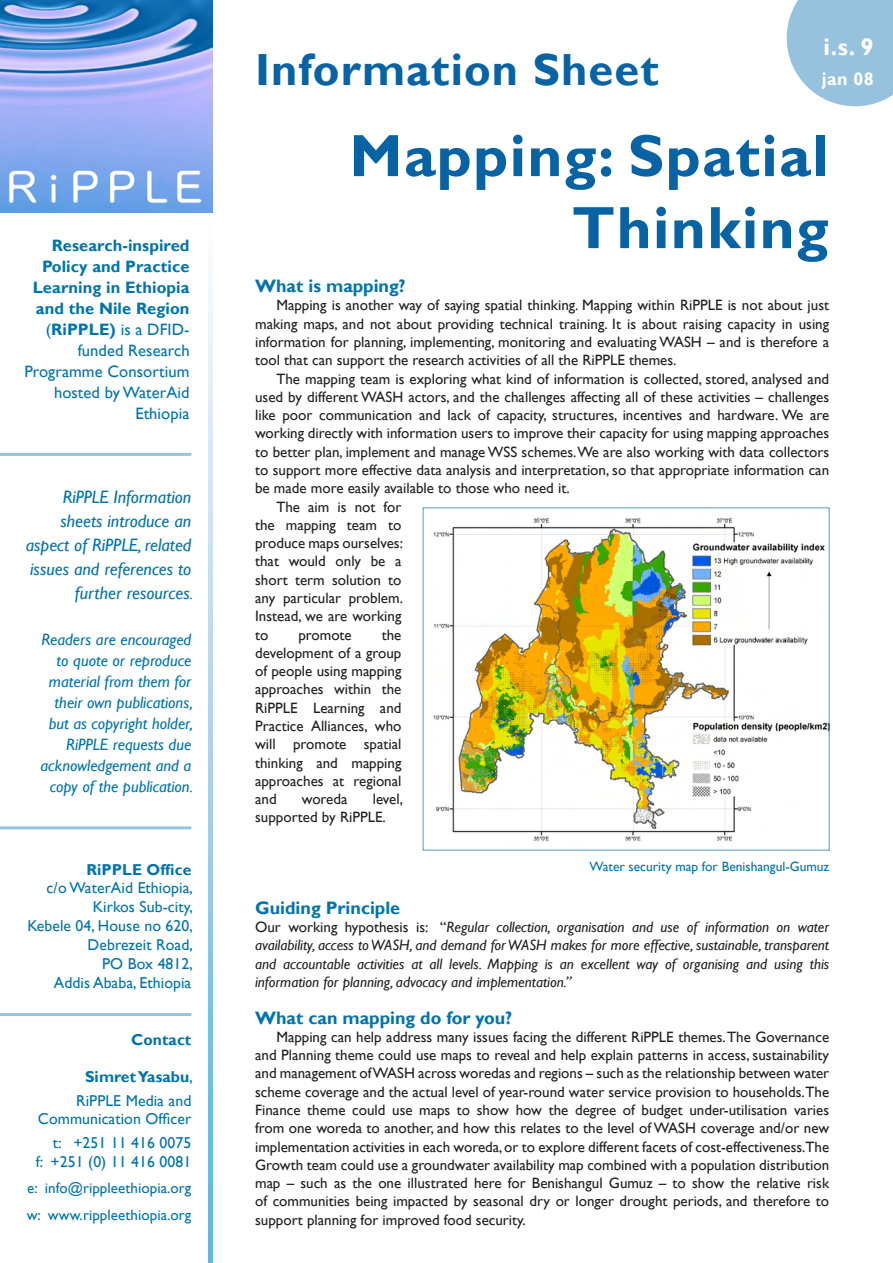
<style>
.page{position:relative;width:893px;height:1263px;background:#fff}
.page>*{position:absolute;margin:0;border:0;box-sizing:border-box;transform-origin:0 0}
.t1{font:700 60px/72px "Gill Sans";letter-spacing:.025em;color:#0763a4;text-align:right}
.t2{font:700 45px "Gill Sans";letter-spacing:.025em;color:#0763a4}
.t3{font:700 24px "Gill Sans";color:#fff}
.t4{font:italic 18px/24px "Gill Sans";color:#0073ae;text-align:right}
.t5{font:700 18px "Gill Sans";color:#0073ae}
.t6{font:700 18px "Gill Sans";color:#fff}
.t7{font:italic 16.5px/21px "Gill Sans";color:#0073ae;text-align:right}
.t8{font:700 16.5px/21px "Gill Sans";letter-spacing:.005em;color:#0073ae;text-align:right}
.t9{font:15.75px/18.9px "Gill Sans";letter-spacing:.005em;color:#0073ae;text-align:right}
.t10{font:700 15.75px "Gill Sans";letter-spacing:.005em;color:#0073ae}
.t11{font:15px/18.3px "Gill Sans";color:#231f20;text-align:justify}
.t12{font:italic 15px/18.3px "Gill Sans";color:#231f20;text-align:justify}
.t13{font:15px/26.5px "Gill Sans";letter-spacing:.005em;color:#0073ae}
.t14{font:13.5px "Gill Sans";color:#0073ae}
.s1{font-weight:400}
.s2{font-size:16.5px}
.s3{font-weight:700}
.s4{font-style:normal}
</style>
<div class="page">
<hr style="left:0;top:826px;width:191px;height:3px;background:#529ac8">
<hr style="left:0;top:1013px;width:191px;height:3px;background:#529ac8">
<hr style="left:0;top:453px;width:191px;height:3px;background:#529ac8">
<svg style="left:208px;top:271px;width:5px;height:992px;background:#a7d3eb"></svg>
<img style="left:0;top:0;width:213px;height:213px">
<svg style="left:787px;top:0;width:106px;height:106px;background:#a2c8e1"></svg>
<img style="left:433px;top:518px;width:394px;height:323px">
<p class="t8" style="left:24px;top:235px;width:167px">Research-inspired<br>Policy and Practice<br>Learning in Ethiopia and the Nile Region <span class="s1">(</span>RiPPLE) <span class="s1">is a DFID&shy;funded Research<br>Programme Consortium hosted by WaterAid<br>Ethiopia</span></p>
<p class="t4" style="left:26px;top:485px;width:169px">RiPPLE Information sheets introduce an aspect of RiPPLE, related issues and references to further resources<span class="s2">.</span></p>
<p class="t7" style="left:40px;top:629px;width:154px">Readers are encouraged to quote or reproduce material from them for their own publications, but as copyright holder,<br>RiPPLE requests due acknowledgement and a copy of the publication.</p>
<p class="t10" style="left:86px;top:860px;width:106px">RiPPLE Office</p>
<p class="t9" style="left:27px;top:879px;width:167px">c/o WaterAid Ethiopia,<br>Kirkos Sub-city,<br>Kebele 04, House no 620,<br>Debrezeit Road,<br>PO Box 4812,<br>Addis Ababa, Ethiopia</p>
<p class="t10" style="left:131px;top:1030px;width:62px">Contact</p>
<p class="t9" style="left:76px;top:1066px;width:118px;line-height:23.1px;text-align:center"><span class="s3">Simret Yasabu</span>,<br>RiPPLE Media and</p>
<p class="t9" style="left:38px;top:1108px;width:155px;line-height:23.1px">Communication Officer t: +251 11 416 0075</p>
<p class="t9" style="left:36px;top:1152px;width:157px">f: +251 (0) 11 416 0081</p>
<p class="t13" style="left:27px;top:1175px;width:166px">e: info@rippleethiopia.org w: www.rippleethiopia.org</p>
<h2 class="t2" style="left:255px;top:43px;width:405px">Information Sheet</h2>
<h3 class="t3" style="left:824px;top:33px;width:52px">i.s. 9</h3>
<p class="t6" style="left:822px;top:68px;width:54px">jan 08</p>
<h1 class="t1" style="left:349px;top:122px;width:481px">Mapping: Spatial<br>Thinking</h1>
<p class="t5" style="left:255px;top:275px;width:152px">What is mapping?</p>
<p class="t11" style="left:255px;top:296px;width:576px;text-indent:21px">Mapping is another way of saying spatial thinking. Mapping within RiPPLE is not about just making maps, and not about providing technical training. It is about raising capacity in using information for planning, implementing, monitoring and evaluating WASH – and is therefore a tool that can support the research activities of all the RiPPLE themes.</p>
<p class="t11" style="left:276px;top:370px;width:554px">The mapping team is exploring what kind of information is collected, stored, analysed and</p>
<p class="t11" style="left:255px;top:388px;width:576px">used by different WASH actors, and the challenges affecting all of these activities – challenges</p>
<p class="t11" style="left:255px;top:406px;width:576px">like poor communication and lack of capacity, structures, incentives and hardware. We are</p>
<p class="t11" style="left:255px;top:424px;width:575px">working directly with information users to improve their capacity for using mapping approaches</p>
<p class="t11" style="left:255px;top:443px;width:576px">to better plan, implement and manage WSS schemes. We are also working with data collectors</p>
<p class="t11" style="left:255px;top:461px;width:575px">to support more effective data analysis and interpretation, so that appropriate information can</p>
<p class="t11" style="left:255px;top:479px;width:316px">be made more easily available to those who need it.</p>
<p class="t11" style="left:276px;top:498px;width:127px">The aim is not for</p>
<p class="t11" style="left:255px;top:516px;width:148px">the mapping team to</p>
<p class="t11" style="left:255px;top:534px;width:149px">produce maps ourselves:</p>
<p class="t11" style="left:255px;top:552px;width:148px">that would only be a</p>
<p class="t11" style="left:255px;top:571px;width:148px">short term solution to</p>
<p class="t11" style="left:255px;top:589px;width:149px">any particular problem.</p>
<p class="t11" style="left:255px;top:607px;width:148px">Instead, we are working</p>
<p class="t11" style="left:255px;top:626px;width:15px">to</p>
<p class="t11" style="left:298px;top:626px;width:55px">promote</p>
<p class="t11" style="left:255px;top:626px;width:148px;text-indent:127px">the development of a group of people using mapping approaches within the RiPPLE Learning and Practice Alliances, who will promote spatial thinking and mapping approaches at regional and</p>
<p class="t11" style="left:255px;top:790px;width:149px;text-indent:118px">level, supported by RiPPLE.</p>
<p class="t11" style="left:302px;top:790px;width:47px">woreda</p>
<p class="t14" style="left:589px;top:859px;width:241px">Water security map for Benishangul-Gumuz</p>
<p class="t5" style="left:255px;top:897px;width:147px">Guiding Principle</p>
<p class="t12" style="left:255px;top:918px;width:575px"><span class="s4">Our working hypothesis is: “</span>Regular collection, organisation and use of information on water availability, access to WASH, and demand for WASH makes for more effective, sustainable, transparent and accountable activities at all levels. Mapping is an excellent way of organising and using this information for planning, advocacy and implementation.”</p>
<p class="t5" style="left:255px;top:1007px;width:259px">What can mapping do for you?</p>
<p class="t11" style="left:255px;top:1028px;width:576px;text-indent:21px">Mapping can help address many issues facing the different RiPPLE themes. The Governance and Planning theme could use maps to reveal and help explain patterns in access, sustainability and management of WASH across woredas and regions – such as the relationship between water scheme coverage and the actual level of year-round water service provision to households.The Finance theme could use maps to show how the degree of budget under-utilisation varies from one woreda to another, and how this relates to the level of WASH coverage and/or new implementation activities in each woreda, or to explore different facets of cost-effectiveness.The Growth team could use a groundwater availability map combined with a population distribution map – such as the one illustrated here for Benishangul Gumuz – to show the relative risk of communities being impacted by seasonal dry or longer drought periods, and therefore to support planning for improved food security.</p>
</div>
